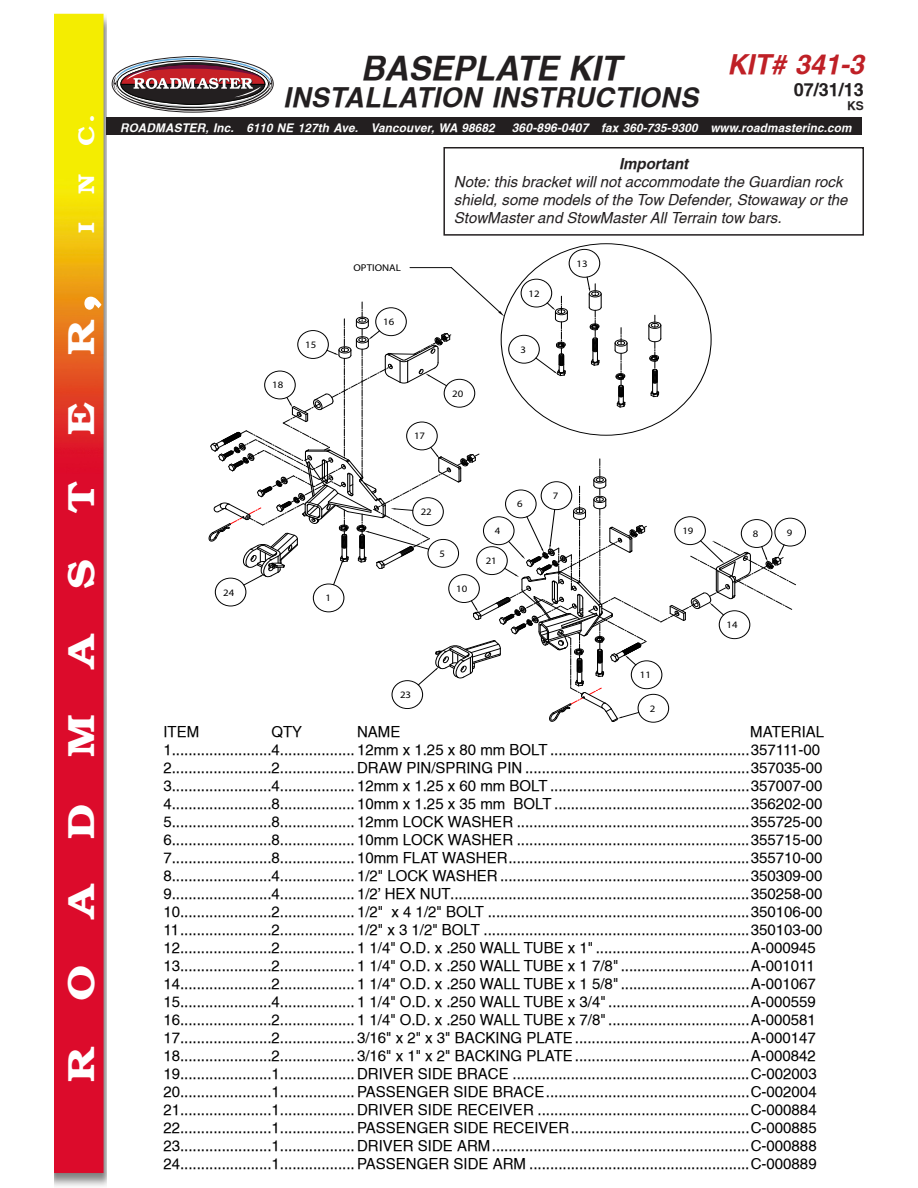
<style>
.page{position:relative;width:918px;height:1188px;background:#fff}
.page>*{position:absolute;margin:0;border:0;box-sizing:border-box;transform-origin:0 0}
.Helv_10pt{font:700 37.5px "Brooklyn";color:#fff;scale:1.2 1}
.t1{font:italic 700 33px "Switzerland";color:#231f20}
.t2{font:italic 700 27px "Switzerland";letter-spacing:.015em;color:#231f20}
.t3{font:italic 700 27px "Switzerland";color:#bf2026}
.Helv_10pt-2{font:700 22.5px "Brooklyn";color:#fff;scale:1.2 1}
.t4{font:700 18px "Switzerland";color:#231f20}
.t5{font:15px "Switzerland";color:#000}
.t6{font:italic 15px/18px "Switzerland";color:#231f20}
.t7{font:italic 700 15px "Switzerland";color:#231f20}
.t8{font:700 12px "Switzerland";color:#231f20}
.t9{font:italic 700 11.7px "Switzerland";letter-spacing:.015em;color:#fff}
.t10{font:9.9px "Myriad Pro";color:#000;scale:1.1 1}
.s1{font-size:60px}
.s2{font-size:12px}
</style>
<div class="page">
<img style="left:54px;top:13px;width:52px;height:1173px">
<div style="left:443px;top:147px;width:421px;height:89px;border:2px solid #231f20"></div>
<div style="left:106px;top:118px;width:756px;height:17px;background:#231f20"></div>
<svg style="left:111px;top:56px;width:163px;height:57px"></svg>
<div style="left:775px;top:518px;width:31px;height:28px;border:1px solid #000;border-radius:50%"></div>
<div style="left:569px;top:249px;width:31px;height:29px;border:1px solid #000;border-radius:50%"></div>
<svg style="left:209px;top:267px;width:587px;height:455px"></svg>
<p class="Helv_10pt-2" style="left:73px;top:233px;width:101px;rotate:-90deg">I N C.</p>
<p class="Helv_10pt" style="left:59px;top:1082px;width:661px;rotate:-90deg">R O A D M A S T E R<span class="s1">,</span></p>
<p class="t1" style="left:361px;top:49px;width:261px">BASEPLATE KIT</p>
<p class="t2" style="left:283px;top:82px;width:417px">INSTALLATION INSTRUCTIONS</p>
<h3 class="t3" style="left:727px;top:49px;width:138px">KIT# 341-3</h3>
<p class="t4" style="left:794px;top:79px;width:72px">07/31/13</p>
<p class="t8" style="left:847px;top:98px;width:18px">KS</p>
<p class="t9" style="left:120px;top:121px;width:376px">ROADMASTER, Inc. 6110 NE 127th Ave. Vancouver, WA 98682</p>
<p class="t9" style="left:512px;top:121px;width:341px"><span class="s2">360-896-0407</span> fax 360-735-9300 www.roadmasterinc.com</p>
<p class="t10" style="left:223px;top:586px;width:12px">24</p>
<p class="t10" style="left:272px;top:379px;width:12px">18</p>
<p class="t10" style="left:305px;top:339px;width:12px">15</p>
<p class="t10" style="left:326px;top:592px;width:7px">1</p>
<p class="t10" style="left:354px;top:262px;width:45px">OPTIONAL</p>
<p class="t10" style="left:383px;top:316px;width:12px">16</p>
<p class="t10" style="left:414px;top:430px;width:12px">17</p>
<p class="t7" style="left:619px;top:154px;width:71px">Important</p>
<p class="t6" style="left:454px;top:172px;width:395px">Note: this bracket will not accommodate the Guardian rock shield, some models of the Tow Defender, Stowaway or the<br>StowMaster and StowMaster All Terrain tow bars.</p>
<p class="t10" style="left:452px;top:387px;width:12px">20</p>
<p class="t10" style="left:529px;top:287px;width:12px">12</p>
<p class="t10" style="left:520px;top:343px;width:7px">3</p>
<p class="t10" style="left:577px;top:257px;width:12px">13</p>
<p class="t10" style="left:421px;top:506px;width:12px">22</p>
<p class="t10" style="left:440px;top:547px;width:7px">5</p>
<p class="t10" style="left:456px;top:583px;width:12px">10</p>
<p class="t10" style="left:495px;top:525px;width:7px">4</p>
<p class="t10" style="left:486px;top:555px;width:12px">21</p>
<p class="t10" style="left:517px;top:498px;width:7px">6</p>
<p class="t10" style="left:553px;top:490px;width:7px">7</p>
<p class="t10" style="left:400px;top:689px;width:12px">23</p>
<p class="t10" style="left:682px;top:525px;width:12px">19</p>
<p class="t10" style="left:640px;top:669px;width:12px">11</p>
<p class="t10" style="left:650px;top:702px;width:7px">2</p>
<p class="t10" style="left:753px;top:528px;width:7px">8</p>
<p class="t10" style="left:787px;top:526px;width:7px">9</p>
<p class="t10" style="left:727px;top:619px;width:12px">14</p>
<p class="t5" style="left:164px;top:723px;width:37px">ITEM</p>
<p class="t5" style="left:272px;top:723px;width:32px">QTY</p>
<p class="t5" style="left:357px;top:723px;width:45px">NAME</p>
<p class="t5" style="left:750px;top:723px;width:75px">MATERIAL</p>
<p class="t5" style="left:164px;top:741px;width:658px">1........................4.................. 12mm x 1.25 x 80 mm BOLT ................................................357111-00</p>
<p class="t5" style="left:164px;top:759px;width:661px">2........................2.................. DRAW PIN/SPRING PIN ......................................................357035-00</p>
<p class="t5" style="left:164px;top:777px;width:661px">3........................4.................. 12mm x 1.25 x 60 mm BOLT ................................................357007-00</p>
<p class="t5" style="left:164px;top:795px;width:661px">4........................8.................. 10mm x 1.25 x 35 mm BOLT ...............................................356202-00</p>
<p class="t5" style="left:164px;top:813px;width:661px">5........................8.................. 12mm LOCK WASHER ........................................................355725-00</p>
<p class="t5" style="left:164px;top:831px;width:661px">6........................8.................. 10mm LOCK WASHER ........................................................355715-00</p>
<p class="t5" style="left:164px;top:849px;width:661px">7........................8.................. 10mm FLAT WASHER..........................................................355710-00</p>
<p class="t5" style="left:164px;top:867px;width:661px">8........................4.................. 1/2" LOCK WASHER ............................................................350309-00</p>
<p class="t5" style="left:164px;top:885px;width:661px">9........................4.................. 1/2' HEX NUT........................................................................350258-00</p>
<p class="t5" style="left:164px;top:903px;width:661px">10......................2.................. 1/2" x 4 1/2" BOLT ...............................................................350106-00</p>
<p class="t5" style="left:164px;top:921px;width:661px">11......................2.................. 1/2" x 3 1/2" BOLT ................................................................350103-00</p>
<p class="t5" style="left:164px;top:939px;width:654px">12......................2.................. 1 1/4" O.D. x .250 WALL TUBE x 1" .....................................A-000945</p>
<p class="t5" style="left:164px;top:957px;width:653px">13......................2.................. 1 1/4" O.D. x .250 WALL TUBE x 1 7/8" ...............................A-001011</p>
<p class="t5" style="left:164px;top:975px;width:654px">14......................2.................. 1 1/4" O.D. x .250 WALL TUBE x 1 5/8" ...............................A-001067</p>
<p class="t5" style="left:164px;top:993px;width:654px">15......................4.................. 1 1/4" O.D. x .250 WALL TUBE x 3/4" ..................................A-000559</p>
<p class="t5" style="left:164px;top:1011px;width:654px">16......................2.................. 1 1/4" O.D. x .250 WALL TUBE x 7/8" ..................................A-000581</p>
<p class="t5" style="left:164px;top:1029px;width:654px">17......................2.................. 3/16" x 2" x 3" BACKING PLATE..........................................A-000147</p>
<p class="t5" style="left:164px;top:1047px;width:654px">18......................2.................. 3/16" x 1" x 2" BACKING PLATE..........................................A-000842</p>
<p class="t5" style="left:164px;top:1065px;width:655px">19......................1.................. DRIVER SIDE BRACE .........................................................C-002003</p>
<p class="t5" style="left:164px;top:1083px;width:655px">20......................1.................. PASSENGER SIDE BRACE.................................................C-002004</p>
<p class="t5" style="left:164px;top:1101px;width:655px">21......................1.................. DRIVER SIDE RECEIVER ...................................................C-000884</p>
<p class="t5" style="left:164px;top:1119px;width:655px">22......................1.................. PASSENGER SIDE RECEIVER...........................................C-000885</p>
<p class="t5" style="left:164px;top:1137px;width:655px">23......................1.................. DRIVER SIDE ARM..............................................................C-000888</p>
<p class="t5" style="left:164px;top:1155px;width:655px">24......................1.................. PASSENGER SIDE ARM .....................................................C-000889</p>
</div>
